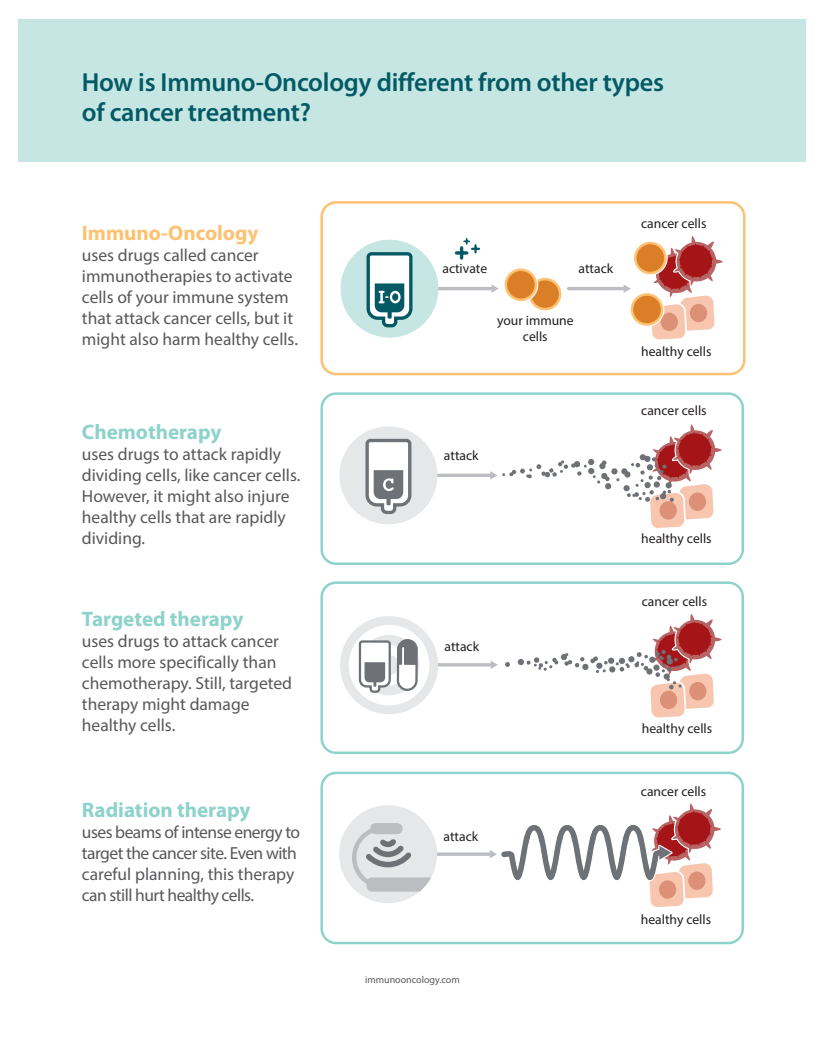
<style>
.page{position:relative;width:825px;height:1050px;background:#fff}
.page>*{position:absolute;margin:0;border:0;box-sizing:border-box;transform-origin:0 0}
.t1{font:600 26.25px/30px "Myriad Pro";letter-spacing:-.01em;color:#035a64}
.t2{font:700 21px "Myriad Pro";color:#8ed2cc}
.t3{font:700 21px "Myriad Pro";color:#fdc171}
.t4{font:17.5px/21px "Myriad Pro";color:#57585a}
.t5{font:17.5px/21px "Myriad Pro";letter-spacing:-.03em;color:#57585a}
.t6{font:13.62px/16.4px "Myriad Pro";color:#231f20;text-align:center}
.t7{font:10px "Myriad Pro";color:#57585a}
</style>
<div class="page">
<div style="left:19px;top:19px;width:787px;height:142px;background:#c5e6e3"></div>
<div style="left:320px;top:581px;width:424px;height:173px;border:2px solid #8ed2cc;border-radius:14px"></div>
<div style="left:320px;top:392px;width:424px;height:173px;border:2px solid #8ed2cc;border-radius:14px"></div>
<div style="left:320px;top:772px;width:424px;height:172px;border:2px solid #8ed2cc;border-radius:14px"></div>
<div style="left:320px;top:201px;width:426px;height:174px;border:2px solid #fdc171;border-radius:14px"></div>
<hr style="left:436px;top:287px;width:57px;height:3px;background:#bcbdc0">
<div style="left:341px;top:240px;width:98px;height:98px;background:#c5e6e3;border-radius:50%"></div>
<svg style="left:366px;top:252px;width:47px;height:76px;background:#91b8bc"></svg>
<svg style="left:528px;top:277px;width:34px;height:34px"></svg>
<div style="left:528px;top:277px;width:34px;height:35px;border:1px solid #fff;border-radius:50%"></div>
<div style="left:531px;top:280px;width:28px;height:28px;background:#da7e27;border-radius:50%"></div>
<svg style="left:504px;top:268px;width:34px;height:34px"></svg>
<div style="left:504px;top:267px;width:34px;height:35px;border:1px solid #fff;border-radius:50%"></div>
<div style="left:507px;top:271px;width:28px;height:27px;background:#da7e27;border-radius:50%"></div>
<svg style="left:492px;top:285px;width:7px;height:8px"></svg>
<hr style="left:569px;top:287px;width:56px;height:3px;background:#bcbdc0">
<svg style="left:624px;top:285px;width:7px;height:8px"></svg>
<svg style="left:634px;top:241px;width:33px;height:34px"></svg>
<div style="left:633px;top:241px;width:35px;height:34px;border:1px solid #fff;border-radius:50%"></div>
<div style="left:637px;top:244px;width:27px;height:28px;background:#da7e27;border-radius:50%"></div>
<svg style="left:649px;top:236px;width:74px;height:104px"></svg>
<div style="left:661px;top:313px;width:17px;height:18px;background:#db9077;border-radius:50%"></div>
<svg style="left:630px;top:293px;width:34px;height:33px"></svg>
<div style="left:630px;top:292px;width:34px;height:35px;border:1px solid #fff;border-radius:50%"></div>
<div style="left:633px;top:296px;width:28px;height:27px;background:#da7e27;border-radius:50%"></div>
<svg style="left:456px;top:251px;width:4px;height:4px"></svg>
<svg style="left:460px;top:239px;width:19px;height:19px"></svg>
<hr style="left:435px;top:474px;width:56px;height:3px;background:#bcbdc0">
<div style="left:340px;top:426px;width:97px;height:98px;background:#e6e7e9;border-radius:50%"></div>
<svg style="left:365px;top:438px;width:47px;height:76px;background:#bec0c2"></svg>
<svg style="left:490px;top:424px;width:232px;height:104px"></svg>
<svg style="left:505px;top:662px;width:5px;height:5px"></svg>
<svg style="left:518px;top:614px;width:204px;height:104px"></svg>
<hr style="left:436px;top:663px;width:56px;height:3px;background:#bcbdc0">
<svg style="left:491px;top:661px;width:7px;height:8px"></svg>
<div style="left:340px;top:616px;width:98px;height:98px;background:#e6e7e9;border-radius:50%"></div>
<div style="left:349px;top:625px;width:80px;height:80px;background:#fff;border-radius:50%"></div>
<div style="left:359px;top:635px;width:60px;height:60px;background:#e6e7e9;border-radius:50%"></div>
<div style="left:369px;top:645px;width:40px;height:40px;background:#fff;border-radius:50%"></div>
<div style="left:379px;top:655px;width:20px;height:20px;background:#e6e7e9;border-radius:50%"></div>
<svg style="left:358px;top:640px;width:33px;height:54px"></svg>
<div style="left:369px;top:667px;width:13px;height:12px;background:#6e7277"></div>
<svg style="left:400px;top:642px;width:15px;height:46px"></svg>
<div style="left:397px;top:639px;width:21px;height:52px;border:2px solid #6e7277;border-radius:9px"></div>
<hr style="left:402px;top:647px;width:2px;height:36px;background:#fff">
<svg style="left:437px;top:852px;width:53px;height:4px"></svg>
<div style="left:339px;top:805px;width:98px;height:98px;background:#e6e7e9;border-radius:50%"></div>
<div style="left:376px;top:823px;width:21px;height:11px;background:#bcbdc0"></div>
<svg style="left:350px;top:824px;width:81px;height:68px"></svg>
<svg style="left:490px;top:803px;width:231px;height:104px"></svg>
<h1 class="t1" style="left:82px;top:68px;width:584px">How is Immuno-Oncology different from other types of cancer treatment?</h1>
<p class="t3" style="left:82px;top:220px;width:178px">Immuno-Oncology</p>
<p class="t4" style="left:82px;top:245px;width:218px">uses drugs called cancer immunotherapies to activate cells of your immune system that attack cancer cells, but it might also harm healthy cells.</p>
<p class="t2" style="left:82px;top:418px;width:141px">Chemotherapy</p>
<p class="t4" style="left:82px;top:443px;width:220px">uses drugs to attack rapidly dividing cells, like cancer cells.<br>However, it might also injure healthy cells that are rapidly dividing.</p>
<p class="t2" style="left:82px;top:605px;width:163px">Targeted therapy</p>
<p class="t4" style="left:82px;top:630px;width:212px">uses drugs to attack cancer cells more specifically than chemotherapy. Still, targeted therapy might damage healthy cells.</p>
<p class="t2" style="left:82px;top:797px;width:170px">Radiation therapy</p>
<p class="t5" style="left:82px;top:822px;width:220px">uses beams of intense energy to target the cancer site. Even with careful planning, this therapy can still hurt healthy cells.</p>
<p class="t6" style="left:443px;top:260px;width:46px">activate</p>
<p class="t6" style="left:579px;top:260px;width:36px">attack</p>
<p class="t6" style="left:497px;top:312px;width:78px">your immune cells</p>
<p class="t6" style="left:444px;top:447px;width:36px">attack</p>
<p class="t6" style="left:641px;top:215px;width:67px">cancer cells</p>
<p class="t6" style="left:641px;top:343px;width:72px">healthy cells</p>
<p class="t6" style="left:641px;top:402px;width:67px">cancer cells</p>
<p class="t6" style="left:444px;top:638px;width:36px">attack</p>
<p class="t6" style="left:444px;top:828px;width:36px">attack</p>
<p class="t7" style="left:365px;top:973px;width:96px">immunooncology.com</p>
<p class="t6" style="left:641px;top:530px;width:72px">healthy cells</p>
<p class="t6" style="left:642px;top:593px;width:67px">cancer cells</p>
<p class="t6" style="left:642px;top:720px;width:72px">healthy cells</p>
<p class="t6" style="left:641px;top:783px;width:67px">cancer cells</p>
<p class="t6" style="left:641px;top:911px;width:72px">healthy cells</p>
</div>
